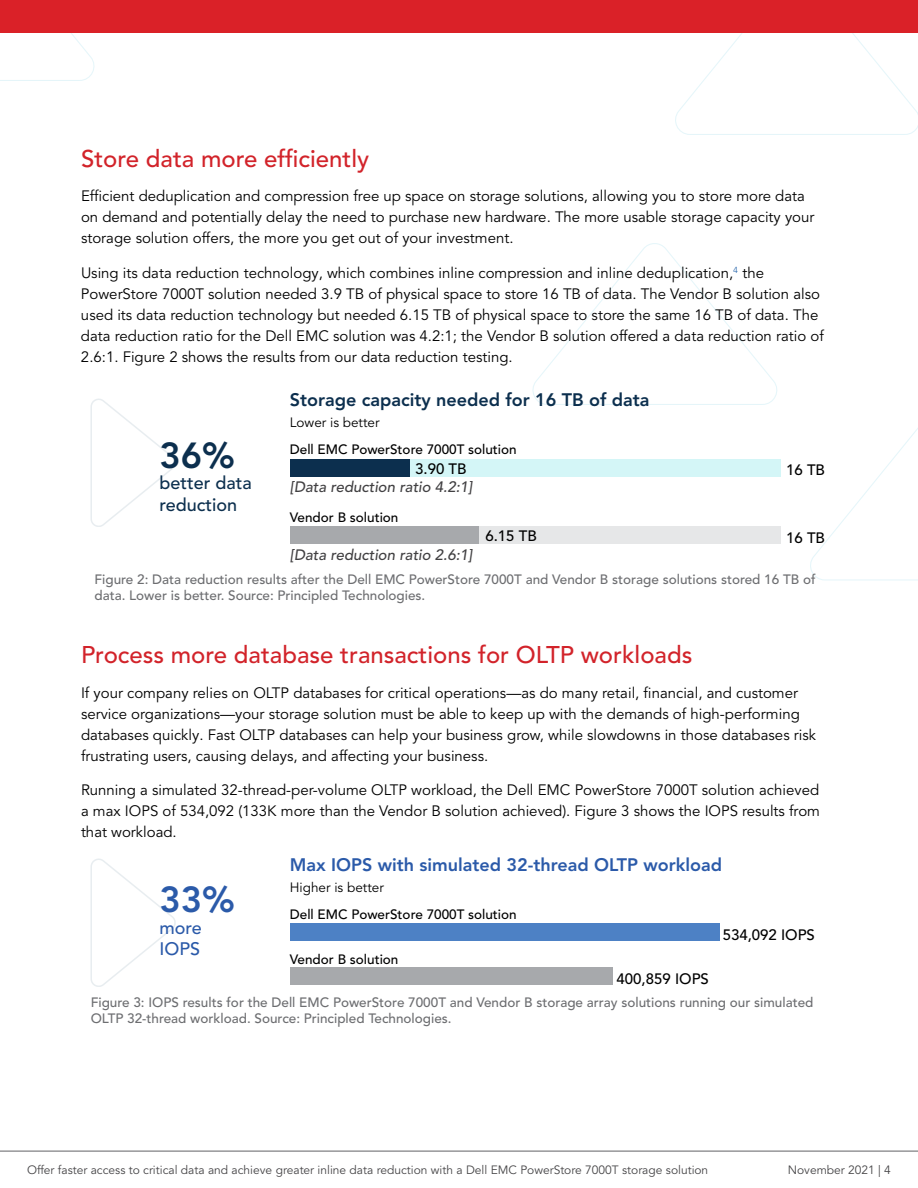
<style>
.page{position:relative;width:918px;height:1188px;background:#fff}
.page>*{position:absolute;margin:0;border:0;box-sizing:border-box;transform-origin:0 0}
.t1{font:56.25px "Myriad Pro";color:#000}
.t2{font:800 36px "Avenir LT Pro";color:#0c2f4e}
.t3{font:800 36px "Avenir LT Pro";color:#2b5aa9}
.t4{font:500 24px "Avenir LT Pro";color:#d2232a}
.t5{font:800 18px "Avenir LT Pro";color:#2b5aa9}
.t6{font:800 18px "Avenir LT Pro";color:#0c2f4e}
.t7{font:500 18px/21.6px "Avenir LT Pro";color:#0c2f4e}
.t8{font:500 18px/21.6px "Avenir LT Pro";color:#2b5aa9}
.t9{font:15px/21px "Avenir LT Pro";color:#000}
.t10{font:italic 500 15px "Avenir LT Pro";color:#414042}
.t11{font:500 15px "Avenir LT Pro";color:#000}
.t12{font:500 13.5px/16.2px "Avenir LT Pro";color:#6d6e71}
.t13{font:500 13.5px "Avenir LT Pro";color:#000}
.t14{font:13.5px "Avenir LT Pro";color:#000}
.t15{font:12px "Avenir LT Pro";color:#464547}
</style>
<div class="page">
<svg style="left:674px;top:32px;width:244px;height:103px"></svg>
<svg style="left:532px;top:243px;width:245px;height:162px"></svg>
<svg style="left:810px;top:428px;width:108px;height:153px"></svg>
<svg style="left:0;top:32px;width:96px;height:49px"></svg>
<svg style="left:91px;top:399px;width:85px;height:128px"></svg>
<div style="left:290px;top:459px;width:491px;height:18px;background:#d4f6f7"></div>
<div style="left:290px;top:526px;width:491px;height:18px;background:#e6e7e8"></div>
<div style="left:290px;top:459px;width:119px;height:18px;background:#0c2f4e"></div>
<div style="left:290px;top:526px;width:188px;height:18px;background:#a7a9ac"></div>
<div style="left:291px;top:923px;width:429px;height:18px;background:#4d81c5"></div>
<div style="left:291px;top:967px;width:322px;height:18px;background:#a7a9ac"></div>
<svg style="left:91px;top:859px;width:85px;height:128px"></svg>
<hr style="left:0;top:1151px;width:918px;height:1px;background:#616264">
<div style="left:0;top:0;width:918px;height:32px;background:#da2128"></div>
<h3 class="t4" style="left:81px;top:144px;width:290px">Store data more efficiently</h3>
<p class="t9" style="left:81px;top:186px;width:735px">Efficient deduplication and compression free up space on storage solutions, allowing you to store more data on demand and potentially delay the need to purchase new hardware. The more usable storage capacity your storage solution offers, the more you get out of your investment.</p>
<p class="t9" style="left:81px;top:262px;width:744px">Using its data reduction technology, which combines inline compression and inline deduplication,<sup>4</sup> the PowerStore 7000T solution needed 3.9 TB of physical space to store 16 TB of data. The Vendor B solution also used its data reduction technology but needed 6.15 TB of physical space to store the same 16 TB of data. The data reduction ratio for the Dell EMC solution was 4.2:1; the Vendor B solution offered a data reduction ratio of 2.6:1. Figure 2 shows the results from our data reduction testing.</p>
<h2 class="t2" style="left:159px;top:434px;width:77px">36%</h2>
<p class="t7" style="left:159px;top:473px;width:94px">better data reduction</p>
<p class="t6" style="left:290px;top:389px;width:361px">Storage capacity needed for 16 TB of data</p>
<p class="t13" style="left:290px;top:441px;width:228px">Dell EMC PowerStore 7000T solution</p>
<p class="t10" style="left:290px;top:478px;width:184px">[Data reduction ratio 4.2:1]</p>
<p class="t14" style="left:290px;top:415px;width:91px">Lower is better</p>
<p class="t11" style="left:415px;top:460px;width:53px">3.90 TB</p>
<p class="t11" style="left:786px;top:461px;width:40px">16 TB</p>
<p class="t13" style="left:290px;top:509px;width:110px">Vendor B solution</p>
<p class="t10" style="left:290px;top:546px;width:184px">[Data reduction ratio 2.6:1]</p>
<p class="t11" style="left:485px;top:527px;width:53px">6.15 TB</p>
<p class="t11" style="left:786px;top:529px;width:40px">16 TB</p>
<p class="t12" style="left:94px;top:571px;width:723px">Figure 2: Data reduction results after the Dell EMC PowerStore 7000T and Vendor B storage solutions stored 16 TB of data. Lower is better. Source: Principled Technologies.</p>
<h3 class="t4" style="left:81px;top:641px;width:613px">Process more database transactions for OLTP workloads</h3>
<p class="t9" style="left:81px;top:682px;width:737px">If your company relies on OLTP databases for critical operations—as do many retail, financial, and customer service organizations—your storage solution must be able to keep up with the demands of high-performing databases quickly. Fast OLTP databases can help your business grow, while slowdowns in those databases risk frustrating users, causing delays, and affecting your business.</p>
<p class="t9" style="left:81px;top:780px;width:741px;text-align:justify">Running a simulated 32-thread-per-volume OLTP workload, the Dell EMC PowerStore 7000T solution achieved a max IOPS of 534,092 (133K more than the Vendor B solution achieved). Figure 3 shows the IOPS results from that workload.</p>
<h1 class="t1" style="left:81px;top:782px;width:258px">OLTP claim</h1>
<p class="t5" style="left:290px;top:854px;width:434px">Max IOPS with simulated 32-thread OLTP workload</p>
<h2 class="t3" style="left:159px;top:878px;width:77px">33%</h2>
<p class="t8" style="left:159px;top:917px;width:44px">more<br>IOPS</p>
<p class="t14" style="left:290px;top:879px;width:95px">Higher is better</p>
<p class="t13" style="left:290px;top:906px;width:228px">Dell EMC PowerStore 7000T solution</p>
<p class="t13" style="left:290px;top:951px;width:110px">Vendor B solution</p>
<p class="t11" style="left:617px;top:970px;width:94px">400,859 IOPS</p>
<p class="t11" style="left:723px;top:926px;width:94px">534,092 IOPS</p>
<p class="t12" style="left:91px;top:994px;width:724px">Figure 3: IOPS results for the Dell EMC PowerStore 7000T and Vendor B storage array solutions running our simulated<br>OLTP 32-thread workload. Source: Principled Technologies.</p>
<p class="t15" style="left:27px;top:1163px;width:683px">Offer faster access to critical data and achieve greater inline data reduction with a Dell EMC PowerStore 7000T storage solution</p>
<p class="t15" style="left:788px;top:1163px;width:105px">November 2021 | 4</p>
</div>
